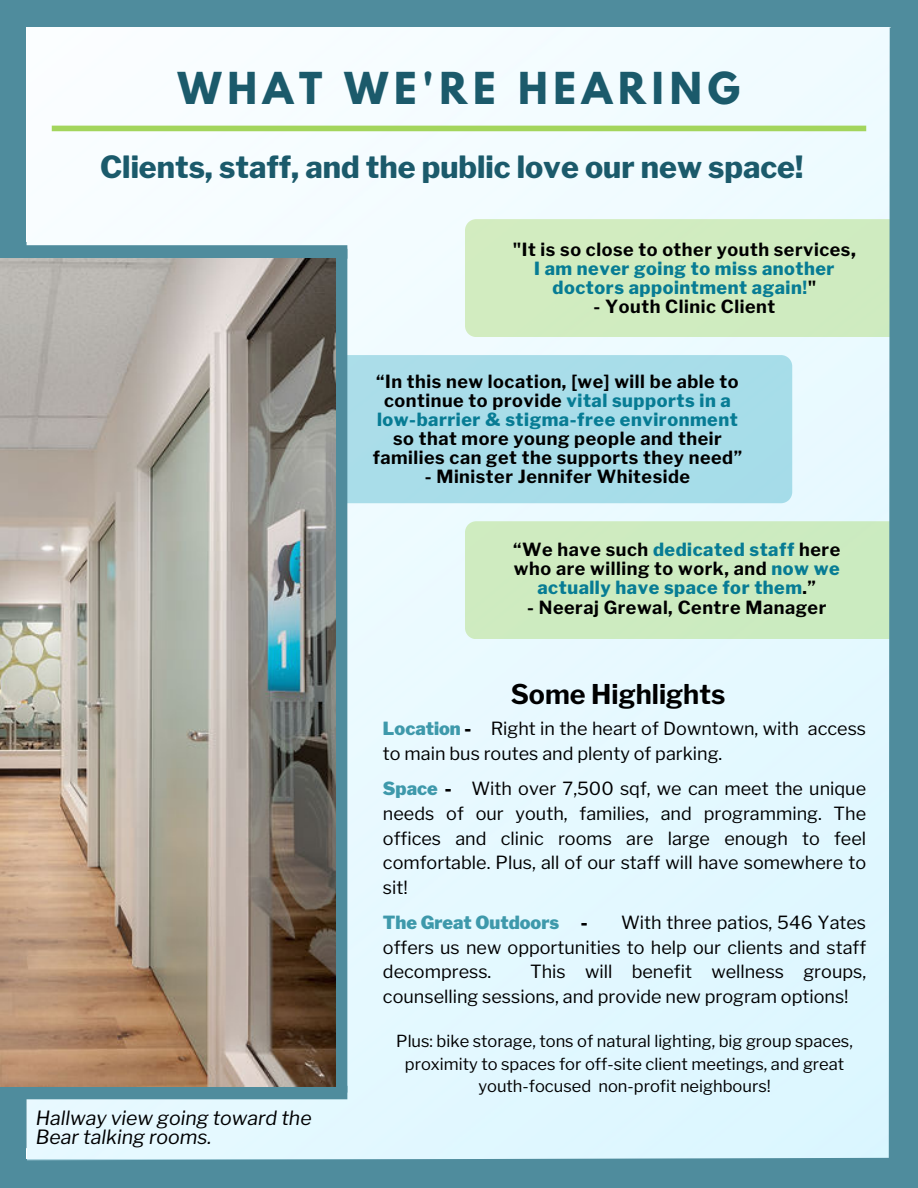
<style>
.page{position:relative;width:918px;height:1188px;background:#4f8c9d}
.page>*{position:absolute;margin:0;border:0;box-sizing:border-box;transform-origin:0 0}
.t1{font:700 39px "League Spartan";letter-spacing:.15em;color:#1b5a6b}
.t2{font:800 30.3px "Libre Franklin";color:#1b5a6b}
.t3{font:700 27px "Libre Franklin";color:#000}
.t4{font:italic 19.5px/19.2px "Libre Franklin";color:#000}
.t5{font:18px/24.8px "Libre Franklin";color:#000}
.t6{font:700 18px/19.2px "Libre Franklin";letter-spacing:.03em;color:#000;text-align:center}
.t7{font:800 18px/19.2px "Libre Franklin";letter-spacing:.03em;color:#077c94;text-align:center}
.t8{font:900 18px "Libre Franklin";color:#3e99ab}
.t9{font:16.5px/22.5px "Libre Franklin";color:#000;text-align:center}
.s1{font-weight:700;color:#000}
.s2{color:#000}
.s3{font-weight:700}
.s4{font-weight:800;color:#077c94}
</style>
<div class="page">
<img style="left:27px;top:27px;width:845px;height:1115px">
<div style="left:465px;top:219px;width:407px;height:118px;background:#d0ecc0"></div>
<div style="left:465px;top:521px;width:407px;height:118px;background:#cdebc0"></div>
<svg style="left:872px;top:27px;width:19px;height:1115px;background:#d1ebe9"></svg>
<div style="left:52px;top:126px;width:814px;height:5px;background:#a3d55d"></div>
<svg style="left:26px;top:1142px;width:863px;height:19px;background:#d0ecf4"></svg>
<div style="left:347px;top:355px;width:445px;height:148px;background:#a8dde9"></div>
<div style="left:0;top:242px;width:27px;height:906px;background:#4f8c9d"></div>
<div style="left:0;top:1086px;width:347px;height:13px;background:#4f8c9d"></div>
<div style="left:0;top:245px;width:347px;height:14px;background:#4f8c9d"></div>
<div style="left:334px;top:249px;width:13px;height:844px;background:#4f8c9d"></div>
<img style="left:0;top:258px;width:335px;height:828px">
<h1 class="t1" style="left:178px;top:69px;width:564px">WHAT WE'RE HEARING</h1>
<h2 class="t2" style="left:100px;top:148px;width:705px">Clients, staff, and the public love our new space!</h2>
<p class="t7" style="left:513px;top:240px;width:344px"><span class="s1">"It is so close to other youth services</span><span class="s2">,<br></span>I am never going to miss another doctors appointment again<span class="s3">!</span><span class="s1">"</span></p>
<p class="t6" style="left:594px;top:297px;width:183px">- Youth Clinic Client</p>
<p class="t6" style="left:376px;top:371px;width:364px">“In this new location, [we] will be able to continue to provide <span class="s4">vital supports in a low-barrier &amp; stigma-free environment</span></p>
<p class="t6" style="left:373px;top:429px;width:371px">so that more young people and their families can get the supports they need”</p>
<p class="t6" style="left:425px;top:467px;width:267px">- Minister Jennifer Whiteside</p>
<p class="t7" style="left:513px;top:540px;width:329px"><span class="s1">“We have such</span> dedicated staff <span class="s1">here who are willing to work, and</span> now we actually have space for them<span class="s1">.”</span></p>
<p class="t6" style="left:527px;top:597px;width:301px">- Neeraj Grewal, Centre Manager</p>
<h3 class="t3" style="left:511px;top:678px;width:216px">Some Highlights</h3>
<p class="t5" style="left:383px;top:717px;width:485px;text-indent:108px">Right in the heart of Downtown, with access to main bus routes and plenty of parking.</p>
<p class="t8" style="left:383px;top:718px;width:90px">Location <span class="s2">-</span></p>
<p class="t8" style="left:383px;top:778px;width:70px">Space <span class="s2">-</span></p>
<p class="t5" style="left:383px;top:776px;width:485px;text-align:justify;text-indent:88px">With over 7,500 sqf, we can meet the unique needs of our youth, families, and programming. The offices and clinic rooms are large enough to feel comfortable. Plus, all of our staff will have somewhere to sit!</p>
<p class="t8" style="left:383px;top:912px;width:206px">The Great Outdoors <span class="s2">-</span></p>
<p class="t5" style="left:383px;top:910px;width:485px;text-align:justify;text-indent:238px">With three patios, 546 Yates offers us new opportunities to help our clients and staff decompress.</p>
<p class="t5" style="left:515px;top:910px;width:5px">.</p>
<p class="t5" style="left:383px;top:960px;width:485px;text-indent:147px">This will benefit wellness groups, counselling sessions, and provide new program options!</p>
<p class="t4" style="left:36px;top:1108px;width:277px">Hallway view going toward the<br>Bear talking rooms.</p>
<p class="t9" style="left:396px;top:1030px;width:458px">Plus: bike storage, tons of natural lighting, big group spaces, proximity to spaces for off-site client meetings, and great youth-focused non-profit neighbours!</p>
</div>
